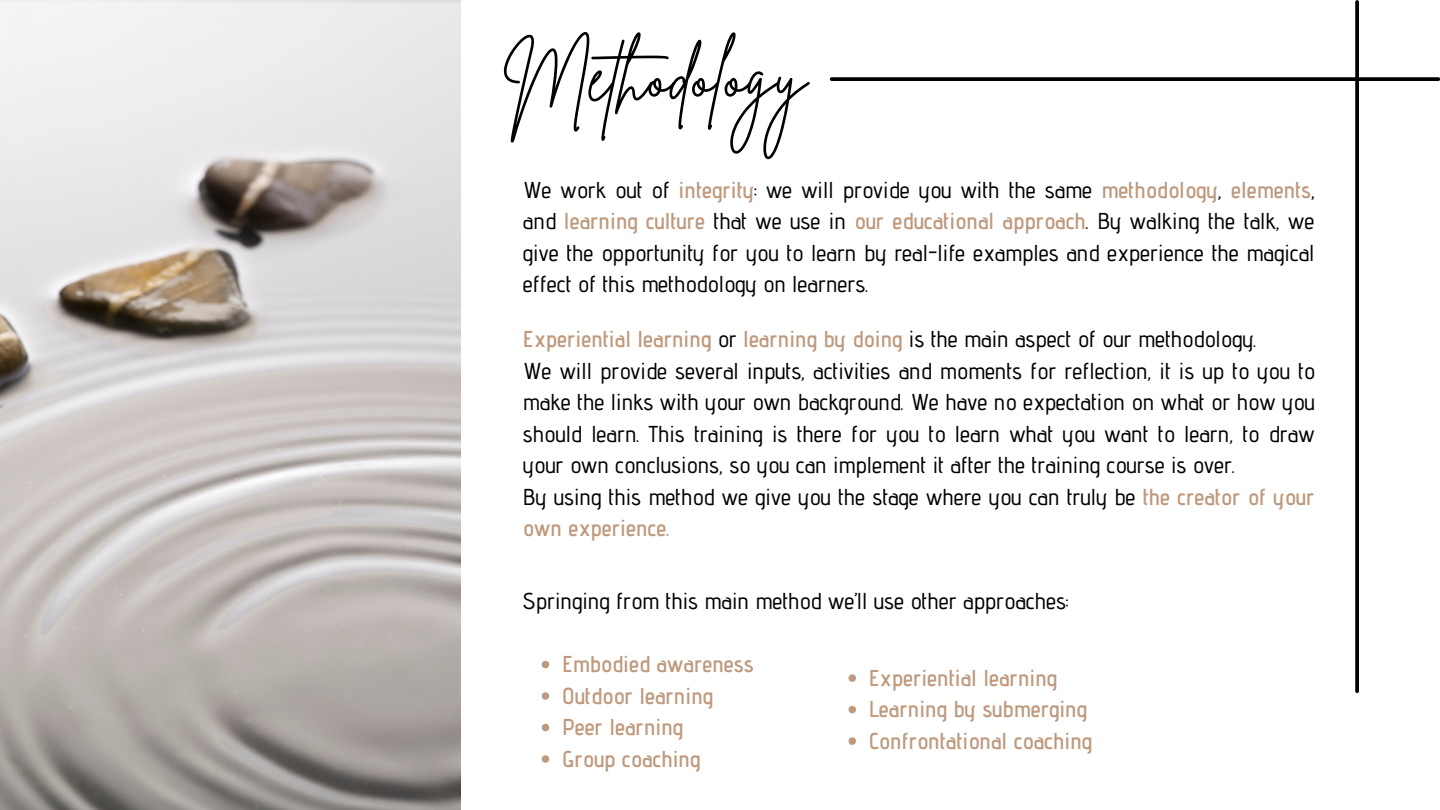
<style>
.page{position:relative;width:1440px;height:810px;background:#fff}
.page>*{position:absolute;margin:0;border:0;box-sizing:border-box;transform-origin:0 0}
.t1{font:68.9px "Brittany Signature";color:#000}
.t2{font:500 23px/31.5px "Advent Pro";color:#000;text-align:justify}
.t3{font:600 23px "Advent Pro";color:#be997d}
.s1{font-weight:600;color:#be997d}
.s2{font-weight:500;color:#000}
</style>
<div class="page">
<img style="left:0;top:0;width:460px;height:810px">
<svg style="left:832px;top:77px;width:606px;height:4px;background:#0f0f0f"></svg>
<svg style="left:1355px;top:2px;width:4px;height:689px;background:#0f0f0f"></svg>
<svg style="left:542px;top:661px;width:7px;height:7px"></svg>
<svg style="left:542px;top:692px;width:7px;height:8px"></svg>
<svg style="left:542px;top:724px;width:7px;height:7px"></svg>
<svg style="left:542px;top:755px;width:7px;height:8px"></svg>
<svg style="left:849px;top:674px;width:7px;height:8px"></svg>
<svg style="left:849px;top:706px;width:7px;height:7px"></svg>
<svg style="left:849px;top:737px;width:7px;height:8px"></svg>
<p class="t1" style="left:503px;top:32px;width:305px">Methodology</p>
<p class="t2" style="left:523px;top:174px;width:794px">We work out of <span class="s1">integrity</span>: we will provide you with the same <span class="s1">methodology</span>, <span class="s1">elements</span>, and <span class="s1">learning culture</span> that we use in <span class="s1">our educational approach</span>. By walking the talk, we give the opportunity for you to learn by real-life examples and experience the magical effect of this methodology on learners.</p>
<p class="t3" style="left:523px;top:325px;width:735px">Experiential learning <span class="s2">or</span> learning by doing <span class="s2">is the main aspect of our methodology.</span></p>
<p class="t2" style="left:523px;top:355px;width:794px">We will provide several inputs, activities and moments for reflection, it is up to you to make the links with your own background. We have no expectation on what or how you should learn. This training is there for you to learn what you want to learn, to draw your own conclusions, so you can implement it after the training course is over.</p>
<p class="t2" style="left:523px;top:481px;width:793px">By using this method we give you the stage where you can truly be <span class="s1">the creator of your own experience.</span></p>
<p class="t2" style="left:523px;top:585px;width:547px">Springing from this main method we’ll use other approaches:</p>
<p class="t3" style="left:562px;top:650px;width:193px">Embodied awareness</p>
<p class="t3" style="left:562px;top:681px;width:153px">Outdoor learning</p>
<p class="t3" style="left:562px;top:713px;width:123px">Peer learning</p>
<p class="t3" style="left:562px;top:744px;width:140px">Group coaching</p>
<p class="t3" style="left:869px;top:663px;width:190px">Experiential learning</p>
<p class="t3" style="left:869px;top:695px;width:220px">Learning by submerging</p>
<p class="t3" style="left:869px;top:726px;width:225px">Confrontational coaching</p>
</div>
